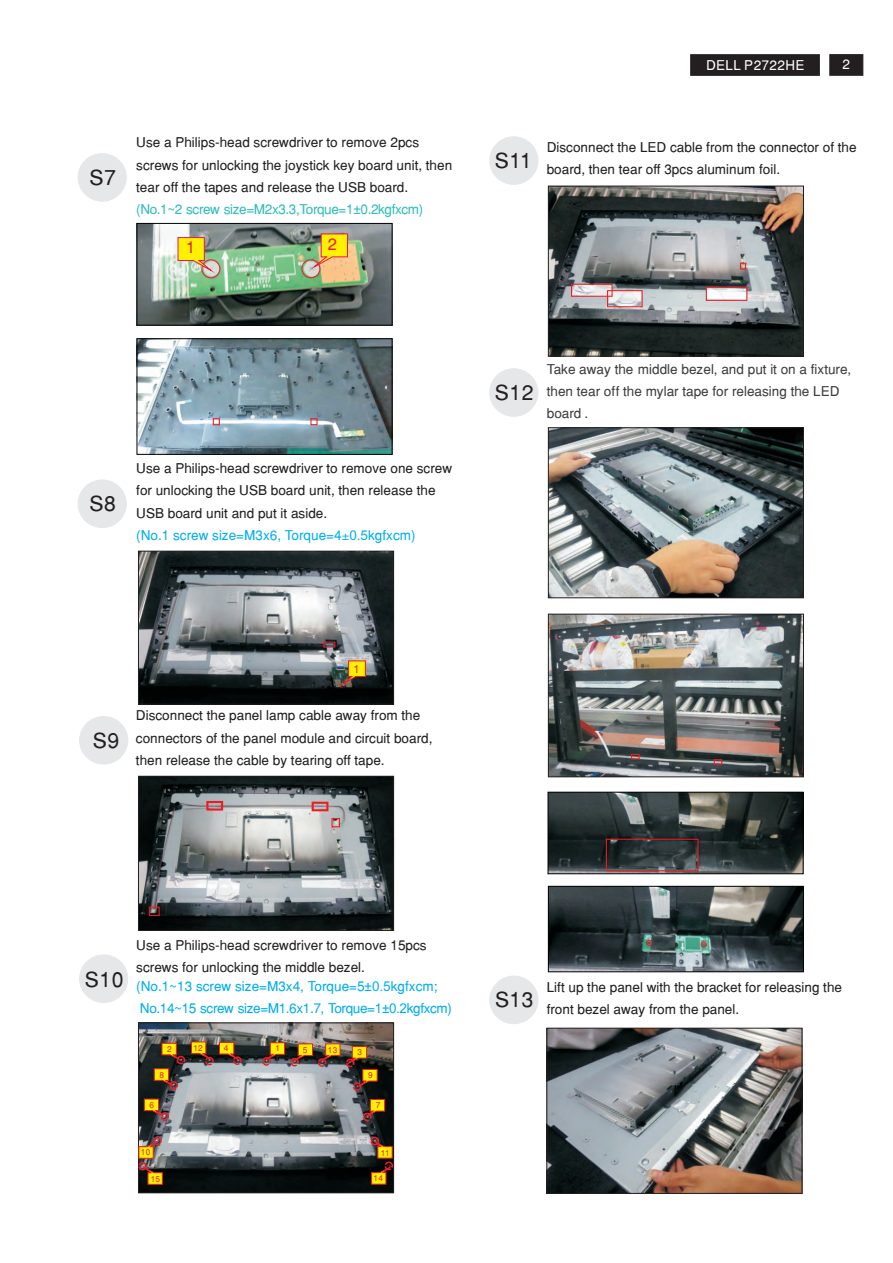
<style>
.page{position:relative;width:893px;height:1263px;background:#fff}
.page>*{position:absolute;margin:0;border:0;box-sizing:border-box;transform-origin:0 0}
.t1{font:21px "Helvetica";letter-spacing:.03em;color:#231f20}
.t2{font:16.35px "Helvetica";color:#ee1d23}
.t3{font:13.5px/22.4px "Helvetica";color:#231f20}
.t4{font:13.5px "Helvetica";color:#3e3e3f}
.t5{font:13.5px/22.4px "Helvetica";letter-spacing:-.03em;color:#00aeef}
.t6{font:13.5px "Helvetica";letter-spacing:.03em;color:#fff}
.t7{font:11.1px "Helvetica";color:#ee1d23}
.t8{font:8.25px "Helvetica";letter-spacing:.03em;color:#ee1d23}
.s1{color:#30beb9}
.s2{font-family:"Arial";color:#30beb9}
.s3{color:#00aeef}
.s4{font-family:"Helvetica Neue LT Std";font-size:12.75px;color:#00aeef}
.s5{font-family:"Arial";color:#00aeef}
.s6{font-family:"Arial"}
</style>
<div class="page">
<div style="left:830px;top:54px;width:33px;height:21px;background:#231f20;border:1px solid #231f20"></div>
<div style="left:690px;top:55px;width:129px;height:20px;background:#231f20"></div>
<div style="left:78px;top:480px;width:48px;height:48px;background:#e6e7e9;border:1px solid #e6e7e9;border-radius:50%"></div>
<div style="left:79px;top:716px;width:49px;height:48px;background:#e6e7e9;border:1px solid #e6e7e9;border-radius:50%"></div>
<div style="left:78px;top:153px;width:48px;height:48px;background:#e6e7e9;border:1px solid #e6e7e9;border-radius:50%"></div>
<img style="left:139px;top:341px;width:251px;height:112px">
<div style="left:137px;top:339px;width:255px;height:116px;border:1px solid #010202"></div>
<div style="left:79px;top:955px;width:49px;height:48px;background:#e6e7e9;border:1px solid #e6e7e9;border-radius:50%"></div>
<div style="left:490px;top:976px;width:48px;height:48px;background:#e6e7e9;border:1px solid #e6e7e9;border-radius:50%"></div>
<div style="left:490px;top:137px;width:48px;height:48px;background:#e6e7e9;border:1px solid #e6e7e9;border-radius:50%"></div>
<div style="left:490px;top:369px;width:48px;height:47px;background:#e6e7e9;border:1px solid #e6e7e9;border-radius:50%"></div>
<img style="left:139px;top:225px;width:251px;height:98px">
<div style="left:137px;top:223px;width:255px;height:102px;border:1px solid #010202"></div>
<div style="left:201px;top:259px;width:19px;height:19px;border:1px solid #ee2028;border-radius:50%"></div>
<svg style="left:178px;top:237px;width:36px;height:35px"></svg>
<svg style="left:312px;top:234px;width:36px;height:35px"></svg>
<div style="left:301px;top:259px;width:19px;height:19px;border:1px solid #ee2028;border-radius:50%"></div>
<img style="left:140px;top:553px;width:252px;height:149px">
<div style="left:138px;top:551px;width:256px;height:153px;border:1px solid #231f20"></div>
<svg style="left:338px;top:660px;width:28px;height:28px"></svg>
<div style="left:339px;top:681px;width:7px;height:7px;border:1px dashed #ee1d23;border-radius:50%"></div>
<div style="left:213px;top:418px;width:7px;height:7px;border:1px solid #ee1d23"></div>
<div style="left:310px;top:418px;width:8px;height:7px;border:1px solid #ee1d23"></div>
<img style="left:550px;top:616px;width:252px;height:159px">
<div style="left:548px;top:614px;width:256px;height:163px;border:1px solid #231f20"></div>
<div style="left:631px;top:754px;width:9px;height:5px;border:1px solid #ee1d23"></div>
<div style="left:714px;top:759px;width:8px;height:6px;border:1px solid #ee1d23"></div>
<img style="left:550px;top:888px;width:252px;height:82px">
<svg style="left:646px;top:940px;width:6px;height:6px"></svg>
<div style="left:701px;top:941px;width:6px;height:7px;border:1px solid #ee1d23;border-radius:50%"></div>
<img style="left:550px;top:794px;width:251px;height:78px">
<div style="left:606px;top:839px;width:92px;height:32px;border:1px solid #ee1d23"></div>
<div style="left:548px;top:792px;width:255px;height:82px;border:1px solid #010202"></div>
<div style="left:548px;top:886px;width:256px;height:86px;border:1px solid #010202"></div>
<div style="left:323px;top:642px;width:12px;height:6px;border:1px solid #ee1d23"></div>
<img style="left:140px;top:1025px;width:252px;height:166px">
<div style="left:138px;top:1023px;width:256px;height:170px;border:1px solid #231f20"></div>
<div style="left:160px;top:1112px;width:9px;height:9px;border:1px dashed #ee1d23;border-radius:50%"></div>
<div style="left:363px;top:1113px;width:8px;height:8px;border:1px dashed #ee1d23;border-radius:50%"></div>
<div style="left:353px;top:1082px;width:8px;height:9px;border:1px dashed #ee1d23;border-radius:50%"></div>
<svg style="left:360px;top:1099px;width:25px;height:21px"></svg>
<svg style="left:154px;top:1041px;width:90px;height:49px;background:#897b5f"></svg>
<img style="left:260px;top:1042px;width:118px;height:48px">
<svg style="left:144px;top:1098px;width:25px;height:22px"></svg>
<svg style="left:367px;top:1137px;width:28px;height:48px"></svg>
<div style="left:384px;top:1161px;width:9px;height:9px;border:1px dashed #ee1d23;border-radius:50%"></div>
<svg style="left:138px;top:1137px;width:26px;height:48px"></svg>
<img style="left:140px;top:778px;width:252px;height:151px">
<div style="left:138px;top:776px;width:256px;height:155px;border:1px solid #231f20"></div>
<div style="left:206px;top:801px;width:17px;height:10px;border:2px solid #ee1d23"></div>
<div style="left:331px;top:818px;width:9px;height:9px;border:1px solid #ee1d23"></div>
<div style="left:149px;top:907px;width:11px;height:9px;border:1px solid #ee1d23"></div>
<div style="left:312px;top:802px;width:16px;height:9px;border:2px solid #ee1d23"></div>
<img style="left:550px;top:430px;width:252px;height:166px">
<div style="left:548px;top:428px;width:256px;height:170px;border:1px solid #231f20"></div>
<img style="left:550px;top:188px;width:252px;height:166px">
<div style="left:548px;top:186px;width:256px;height:170px;border:1px solid #231f20"></div>
<div style="left:571px;top:284px;width:42px;height:13px;border:1px solid #ee1d23"></div>
<div style="left:607px;top:290px;width:36px;height:17px;border:1px solid #ee1d23"></div>
<div style="left:706px;top:287px;width:41px;height:14px;border:1px solid #ee1d23"></div>
<div style="left:740px;top:263px;width:6px;height:7px;border:1px solid #ee1d23"></div>
<img style="left:549px;top:1030px;width:251px;height:162px">
<div style="left:547px;top:1028px;width:255px;height:166px;border:1px solid #231f20"></div>
<h1 class="t1" style="left:90px;top:169px;width:28px">S7</h1>
<p class="t3" style="left:136px;top:133px;width:317px">Use a Philips-head screwdriver to remove 2pcs screws for unlocking the joystick key board unit, then tear off the tapes and release the USB board. <span class="s1">(No.1~2 screw size=M2x3.3,Torque=1</span><span class="s2">±</span><span class="s1">0.2kgfxcm)</span></p>
<p class="t2" style="left:186px;top:241px;width:11px">1</p>
<p class="t2" style="left:328px;top:238px;width:11px">2</p>
<p class="t6" style="left:706px;top:60px;width:100px">DELL P2722HE</p>
<p class="t6" style="left:842px;top:59px;width:9px">2</p>
<h1 class="t1" style="left:495px;top:152px;width:39px">S11</h1>
<p class="t3" style="left:547px;top:137px;width:311px">Disconnect the LED cable from the connector of the board, then tear off 3pcs aluminum foil.</p>
<h1 class="t1" style="left:90px;top:496px;width:28px">S8</h1>
<p class="t3" style="left:136px;top:458px;width:317px">Use a Philips-head screwdriver to remove one screw for unlocking the USB board unit, then release the USB board unit and put it aside.<br><span class="s3">(No.1 screw size=M3x6, Torque=4</span><span class="s4">±</span><span class="s5">0.5</span><span class="s3">kgfxcm)</span></p>
<h1 class="t1" style="left:495px;top:384px;width:40px">S12</h1>
<p class="t4" style="left:547px;top:364px;width:306px">Take away the middle bezel, and put it on a fixture,</p>
<p class="t4" style="left:547px;top:408px;width:43px">board .</p>
<p class="t4" style="left:547px;top:386px;width:294px">then tear off the mylar tape for releasing the LED</p>
<h1 class="t1" style="left:93px;top:732px;width:28px">S9</h1>
<p class="t7" style="left:354px;top:665px;width:8px">1</p>
<p class="t3" style="left:136px;top:706px;width:298px">Disconnect the panel lamp cable away from the connectors of the panel module and circuit board, then release the cable by tearing off tape.</p>
<h1 class="t1" style="left:85px;top:971px;width:40px">S10</h1>
<p class="t3" style="left:136px;top:935px;width:292px">Use a Philips-head screwdriver to remove 15pcs screws for unlocking the middle bezel.</p>
<p class="t5" style="left:136px;top:976px;width:317px">(No.1~13 screw size=M3x4, Torque=5<span class="s6">±0.5</span>kgfxcm;<br>No.14~15 screw size=M1.6x1.7, Torque=1<span class="s6">±0.2</span>kgfxcm)</p>
<p class="t8" style="left:167px;top:1046px;width:6px">2</p>
<p class="t8" style="left:193px;top:1045px;width:11px">12</p>
<p class="t8" style="left:276px;top:1045px;width:6px">1</p>
<p class="t8" style="left:224px;top:1045px;width:6px">4</p>
<p class="t8" style="left:303px;top:1047px;width:6px">5</p>
<p class="t8" style="left:328px;top:1047px;width:11px">13</p>
<p class="t8" style="left:358px;top:1049px;width:6px">3</p>
<p class="t8" style="left:159px;top:1071px;width:6px">8</p>
<p class="t8" style="left:149px;top:1102px;width:6px">6</p>
<p class="t8" style="left:368px;top:1072px;width:6px">9</p>
<p class="t8" style="left:376px;top:1102px;width:6px">7</p>
<p class="t8" style="left:141px;top:1149px;width:11px">10</p>
<p class="t8" style="left:381px;top:1150px;width:10px">11</p>
<p class="t8" style="left:151px;top:1176px;width:11px">15</p>
<p class="t8" style="left:374px;top:1175px;width:11px">14</p>
<h1 class="t1" style="left:495px;top:992px;width:40px">S13</h1>
<p class="t3" style="left:547px;top:977px;width:297px">Lift up the panel with the bracket for releasing the front bezel away from the panel.</p>
</div>
